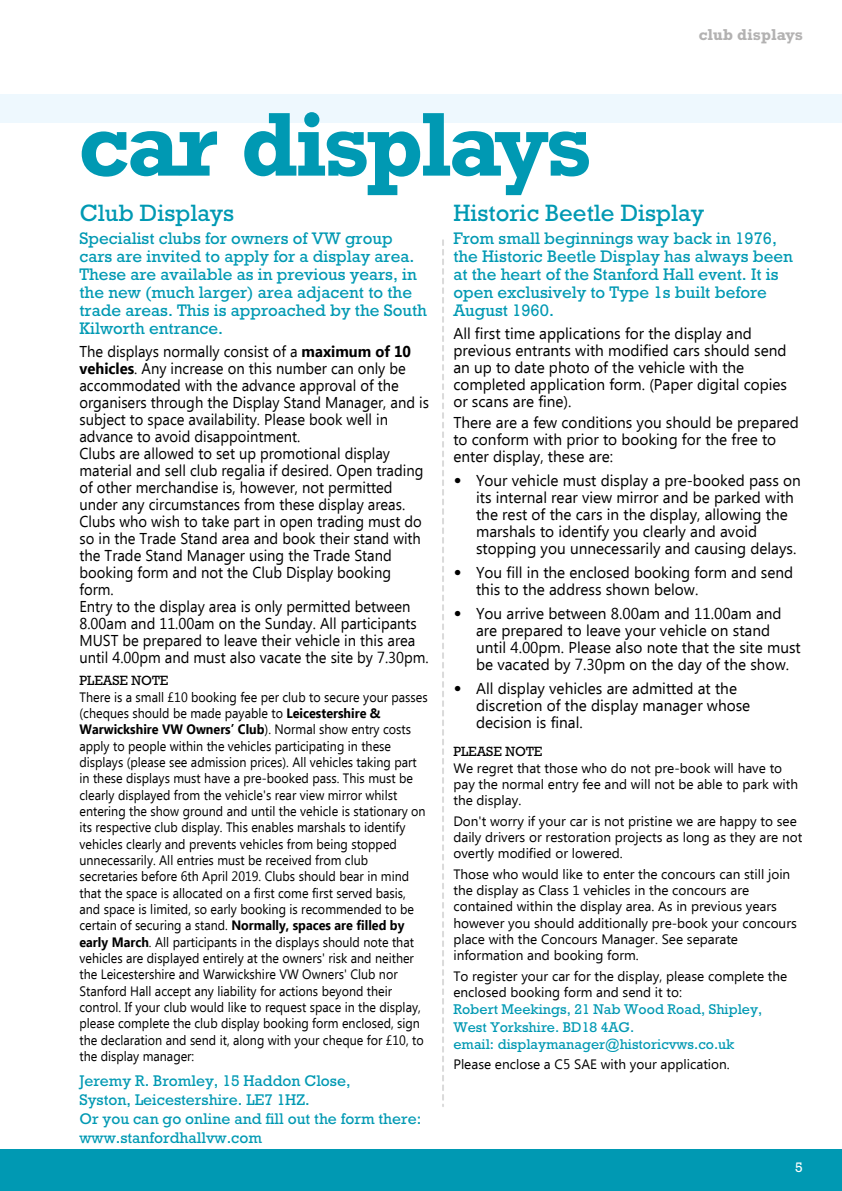
<style>
.page{position:relative;width:842px;height:1191px;background:#fff}
.page>*{position:absolute;margin:0;border:0;box-sizing:border-box;transform-origin:0 0}
.t1{font:700 92px "Rockwell";letter-spacing:-.04em;color:#0099b3}
.t2{font:24px "Rockwell";color:#0099b3}
.t3{font:17px/18px "Rockwell";color:#0099b3}
.t4{font:700 16px "Rockwell";color:#b3b2b2}
.t5{font:15.6px/17px "Ebrima";color:#000}
.t6{font:15.6px/17px "Ebrima";color:#000;scale:.94 1}
.t7{font:15.6px/18.8px "Rockwell";color:#0099b3}
.t8{font:14.4px/17.2px "Rockwell";color:#0099b3}
.t9{font:14px "Rockwell";color:#fff}
.t10{font:13.6px/16.4px "Ebrima";color:#000;scale:.92 1}
.t11{font:13.6px/16.4px "Ebrima";color:#000}
.t12{font:13.6px "Rockwell";color:#000}
.s1{font-weight:700}
.s2{font-weight:700;font-size:20px}
</style>
<div class="page">
<div style="left:0;top:94px;width:842px;height:29px;background:#eef8fe"></div>
<div style="left:0;top:1149px;width:842px;height:42px;background:#0099b3"></div>
<svg style="left:442px;top:240px;width:2px;height:866px"></svg>
<p class="t4" style="left:699px;top:25px;width:106px">club displays</p>
<h1 class="t1" style="left:79px;top:90px;width:515px">car displays</h1>
<p class="t3" style="left:79px;top:229px;width:349px">Specialist clubs for owners of VW group cars are invited to apply for a display area.<br>These are available as in previous years, in the new (much larger) area adjacent to the trade areas. This is approached by the South Kilworth entrance.</p>
<p class="t6" style="left:79px;top:344px;width:373px">The displays normally consist of a <span class="s1">maximum of 10 vehicles</span>. Any increase on this number can only be accommodated with the advance approval of the organisers through the Display Stand Manager, and is subject to space availability. Please book well in advance to avoid disappointment.<br>Clubs are allowed to set up promotional display material and sell club regalia if desired. Open trading of other merchandise is, however, not permitted under any circumstances from these display areas.<br>Clubs who wish to take part in open trading must do so in the Trade Stand area and book their stand with the Trade Stand Manager using the Trade Stand booking form and not the Club Display booking form.<br>Entry to the display area is only permitted between 8.00am and 11.00am on the Sunday. All participants MUST be prepared to leave their vehicle in this area until 4.00pm and must also vacate the site by 7.30pm.</p>
<p class="t12" style="left:79px;top:673px;width:91px">PLEASE NOTE</p>
<p class="t10" style="left:79px;top:689px;width:380px">There is a small £10 booking fee per club to secure your passes (cheques should be made payable to <span class="s1">Leicestershire &amp; Warwickshire VW Owners’ Club</span>). Normal show entry costs apply to people within the vehicles participating in these displays (please see admission prices). All vehicles taking part in these displays must have a pre-booked pass. This must be clearly displayed from the vehicle's rear view mirror whilst entering the show ground and until the vehicle is stationary on its respective club display. This enables marshals to identify vehicles clearly and prevents vehicles from being stopped unnecessarily. All entries must be received from club secretaries before 6th April 2019. Clubs should bear in mind that the space is allocated on a first come first served basis, and space is limited, so early booking is recommended to be certain of securing a stand. <span class="s1">Normally, spaces are filled by early March</span>. All participants in the displays should note that vehicles are displayed entirely at the owners' risk and neither the Leicestershire and Warwickshire VW Owners' Club nor Stanford Hall accept any liability for actions beyond their control. If your club would like to request space in the display, please complete the club display booking form enclosed, sign the declaration and send it, along with your cheque for £10, to the display manager:</p>
<p class="t7" style="left:79px;top:1071px;width:343px">Jeremy R. Bromley, 15 Haddon Close,<br>Syston, Leicestershire. LE7 1HZ.<br>Or you can go online and fill out the form there: www.stanfordhallvw.com</p>
<h2 class="t2" style="left:80px;top:199px;width:156px">Club Displays</h2>
<h2 class="t2" style="left:454px;top:199px;width:252px">Historic Beetle Display</h2>
<p class="t3" style="left:453px;top:229px;width:341px">From small beginnings way back in 1976, the Historic Beetle Display has always been at the heart of the Stanford Hall event. It is open exclusively to Type 1s built before August 1960.</p>
<p class="t5" style="left:453px;top:326px;width:335px">All first time applications for the display and previous entrants with modified cars should send an up to date photo of the vehicle with the completed application form. (Paper digital copies or scans are fine).</p>
<p class="t5" style="left:453px;top:415px;width:347px">There are a few conditions you should be prepared to conform with prior to booking for the free to enter display, these are:</p>
<p class="t5" style="left:476px;top:473px;width:326px;text-indent:-23px"><span class="s2">•</span> Your vehicle must display a pre-booked pass on its internal rear view mirror and be parked with the rest of the cars in the display, allowing the marshals to identify you clearly and avoid stopping you unnecessarily and causing delays.</p>
<p class="t5" style="left:476px;top:565px;width:319px;text-indent:-23px"><span class="s2">•</span> You fill in the enclosed booking form and send this to the address shown below.</p>
<p class="t5" style="left:476px;top:606px;width:326px;text-indent:-23px"><span class="s2">•</span> You arrive between 8.00am and 11.00am and are prepared to leave your vehicle on stand until 4.00pm. Please also note that the site must be vacated by 7.30pm on the day of the show.</p>
<p class="t5" style="left:476px;top:681px;width:276px;text-indent:-23px"><span class="s2">•</span> All display vehicles are admitted at the discretion of the display manager whose decision is final.</p>
<p class="t12" style="left:453px;top:744px;width:91px">PLEASE NOTE</p>
<p class="t11" style="left:453px;top:760px;width:346px">We regret that those who do not pre-book will have to pay the normal entry fee and will not be able to park with the display.</p>
<p class="t11" style="left:453px;top:813px;width:350px">Don't worry if your car is not pristine we are happy to see daily drivers or restoration projects as long as they are not overtly modified or lowered.</p>
<p class="t11" style="left:453px;top:866px;width:345px">Those who would like to enter the concours can still join the display as Class 1 vehicles in the concours are contained within the display area. As in previous years however you should additionally pre-book your concours place with the Concours Manager. See separate information and booking form.</p>
<p class="t11" style="left:453px;top:968px;width:335px">To register your car for the display, please complete the enclosed booking form and send it to:</p>
<p class="t8" style="left:453px;top:1000px;width:310px">Robert Meekings, 21 Nab Wood Road, Shipley,<br>West Yorkshire. BD18 4AG.<br>email: displaymanager@historicvws.co.uk</p>
<p class="t11" style="left:453px;top:1057px;width:278px">Please enclose a C5 SAE with your application.</p>
<p class="t9" style="left:795px;top:1158px;width:9px">5</p>
</div>
